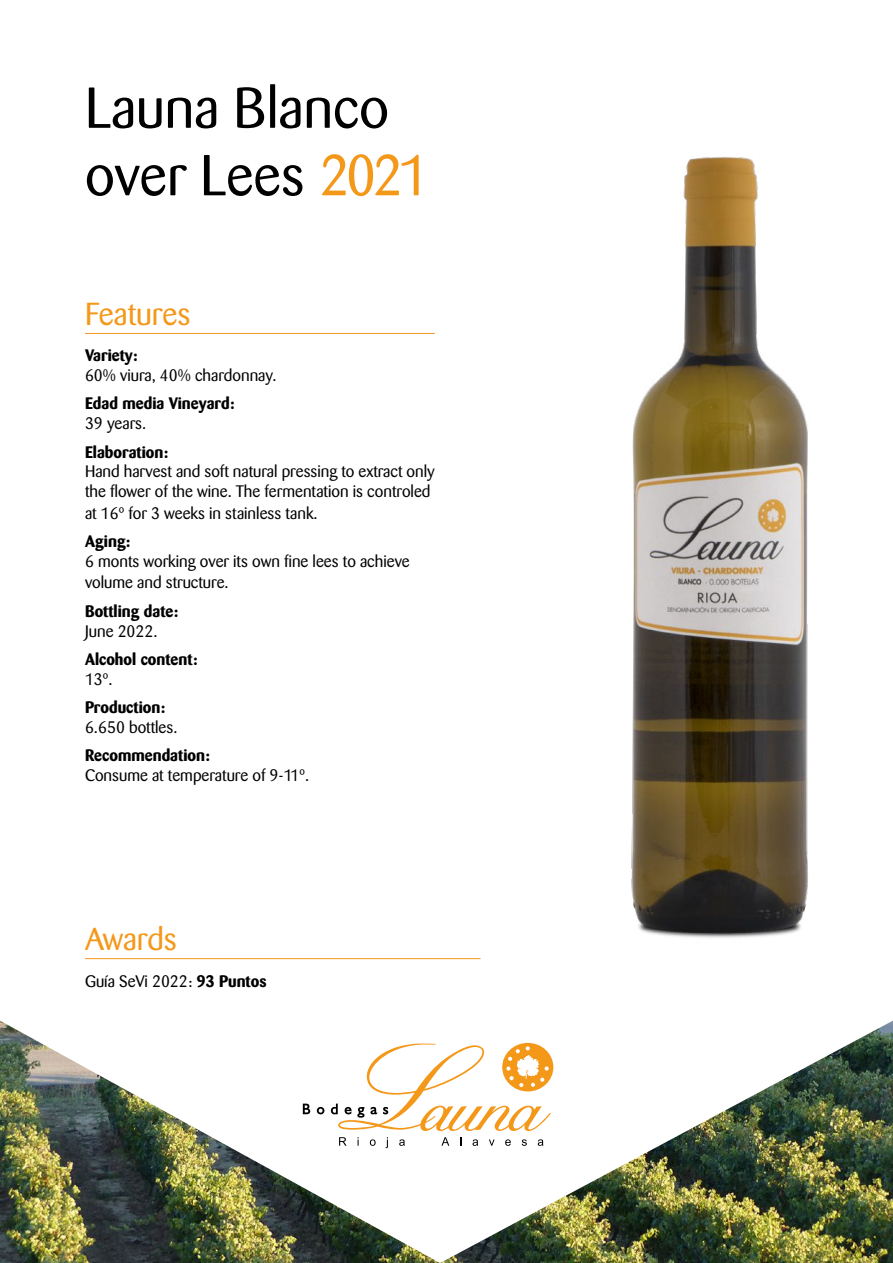
<style>
.page{position:relative;width:893px;height:1263px;background:#fff}
.page>*{position:absolute;margin:0;border:0;box-sizing:border-box;transform-origin:0 0}
.t1{font:57px/67.5px "Barmeno";color:#000}
.t2{font:31.5px "Barmeno";color:#f4981a}
.t3{font:16.5px/19.8px "Barmeno";color:#000}
.t4{font:700 16.5px "Barmeno";color:#000}
.s1{color:#f4981a}
.s2{font-weight:700}
</style>
<div class="page">
<img style="left:631px;top:157px;width:177px;height:781px">
<img style="left:0;top:1020px;width:893px;height:243px">
<svg style="left:303px;top:1103px;width:7px;height:11px"></svg>
<svg style="left:317px;top:1107px;width:7px;height:7px"></svg>
<svg style="left:339px;top:1137px;width:8px;height:9px"></svg>
<svg style="left:370px;top:1139px;width:6px;height:7px"></svg>
<svg style="left:386px;top:1137px;width:2px;height:11px"></svg>
<svg style="left:399px;top:1139px;width:6px;height:7px"></svg>
<svg style="left:441px;top:1137px;width:8px;height:9px"></svg>
<svg style="left:473px;top:1139px;width:5px;height:7px"></svg>
<svg style="left:489px;top:1139px;width:5px;height:7px"></svg>
<svg style="left:505px;top:1139px;width:6px;height:7px"></svg>
<svg style="left:522px;top:1139px;width:5px;height:7px"></svg>
<svg style="left:538px;top:1139px;width:5px;height:7px"></svg>
<svg style="left:331px;top:1043px;width:220px;height:88px"></svg>
<hr style="left:85px;top:958px;width:395px;height:1px;background:#f4981a">
<hr style="left:85px;top:333px;width:350px;height:1px;background:#f4981a">
<h1 class="t1" style="left:85px;top:75px;width:346px">Launa Blanco over Lees <span class="s1">2021</span></h1>
<h2 class="t2" style="left:85px;top:295px;width:107px">Features</h2>
<p class="t4" style="left:85px;top:346px;width:54px">Variety:</p>
<p class="t3" style="left:85px;top:366px;width:193px">60% viura, 40% chardonnay.</p>
<p class="t4" style="left:85px;top:394px;width:151px">Edad media Vineyard:</p>
<p class="t3" style="left:85px;top:414px;width:63px">39 years.</p>
<p class="t4" style="left:85px;top:442px;width:85px">Elaboration:</p>
<p class="t3" style="left:85px;top:462px;width:351px">Hand harvest and soft natural pressing to extract only the flower of the wine. The fermentation is controled</p>
<p class="t3" style="left:85px;top:503px;width:234px">at 16º for 3 weeks in stainless tank.</p>
<p class="t4" style="left:85px;top:531px;width:47px">Aging:</p>
<p class="t3" style="left:85px;top:550px;width:326px;line-height:21.6px">6 monts working over its own fine lees to achieve volume and structure.</p>
<p class="t4" style="left:85px;top:601px;width:95px">Bottling date:</p>
<p class="t3" style="left:85px;top:621px;width:74px">June 2022.</p>
<p class="t4" style="left:85px;top:649px;width:114px">Alcohol content:</p>
<p class="t3" style="left:85px;top:669px;width:29px">13º.</p>
<p class="t4" style="left:85px;top:697px;width:82px">Production:</p>
<p class="t3" style="left:85px;top:717px;width:94px">6.650 bottles.</p>
<p class="t4" style="left:85px;top:745px;width:126px">Recommendation:</p>
<p class="t3" style="left:85px;top:765px;width:226px">Consume at temperature of 9-11º.</p>
<h2 class="t2" style="left:85px;top:921px;width:93px">Awards</h2>
<p class="t3" style="left:85px;top:971px;width:183px">Guía SeVi 2022: <span class="s2">93 Puntos</span></p>
</div>
